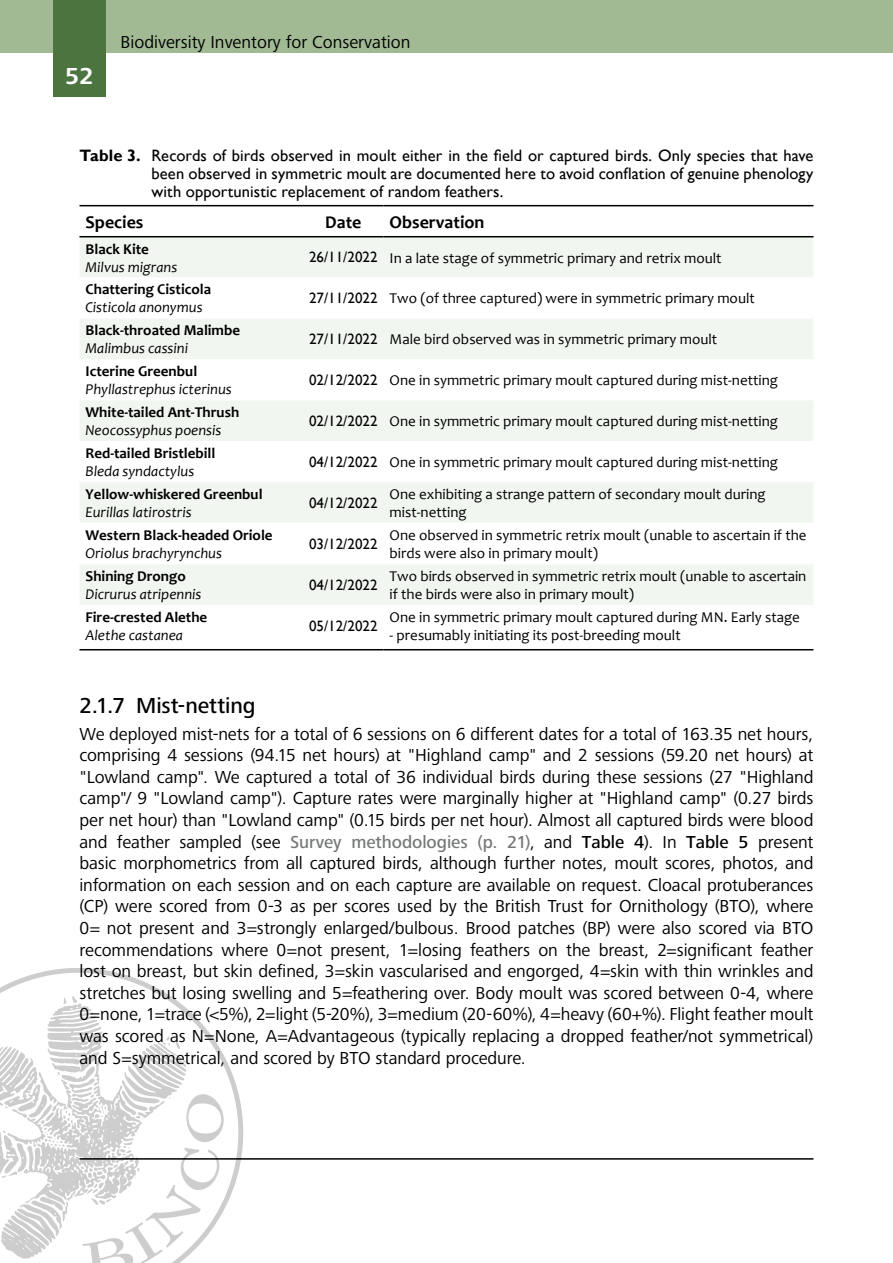
<style>
.page{position:relative;width:893px;height:1263px;background:#fff}
.page>*{position:absolute;margin:0;border:0;box-sizing:border-box;transform-origin:0 0}
.t1{font:700 24px "Frutiger Next";color:#fff}
.t2{font:500 22.5px "Frutiger Next";letter-spacing:-.005em;color:#000}
.t3{font:18px/21.6px "Frutiger Next";color:#000;text-align:justify}
.t4{font:700 18px "Candara";color:#000}
.t5{font:16.5px/18px "Gill Sans";letter-spacing:.005em;color:#000;text-align:justify}
.t6{font:15px/18px "Candara";color:#000}
.t7{font:700 15px "Candara";color:#000}
.t8{font:italic 15px "Candara";color:#000}
.t9{font:15px "Gill Sans";color:#000}
.s1{font-weight:700}
.s2{font-family:"Gill Sans"}
.s3{font-weight:500;color:#757779}
.s4{font-weight:500}
</style>
<div class="page">
<div style="left:0;top:0;width:893px;height:53px;background:#a1ba94"></div>
<div style="left:53px;top:0;width:53px;height:97px;background:#4b743f"></div>
<svg style="left:0;top:968px;width:244px;height:295px"></svg>
<hr style="left:79px;top:1158px;width:734px;height:2px;background:#000">
<div style="left:80px;top:237px;width:733px;height:40px;background:#f1f7f0"></div>
<svg style="left:80px;top:319px;width:733px;height:286px;fill:#f1f7f0"></svg>
<hr style="left:80px;top:205px;width:223px;height:1px;background:#000">
<hr style="left:303px;top:205px;width:81px;height:1px;background:#000">
<hr style="left:384px;top:205px;width:429px;height:1px;background:#000">
<hr style="left:80px;top:236px;width:223px;height:1px;background:#000">
<hr style="left:303px;top:236px;width:81px;height:1px;background:#000">
<hr style="left:384px;top:236px;width:429px;height:1px;background:#000">
<hr style="left:80px;top:649px;width:223px;height:1px;background:#000">
<hr style="left:303px;top:649px;width:81px;height:1px;background:#000">
<hr style="left:384px;top:649px;width:429px;height:1px;background:#000">
<h1 class="t1" style="left:65px;top:62px;width:30px">52</h1>
<p class="t3" style="left:121px;top:31px;width:291px">Biodiversity Inventory for Conservation</p>
<p class="t5" style="left:152px;top:147px;width:663px;text-indent:-72px"><span class="s1">Table 3.</span> Records of birds observed in moult either in the field or captured birds. Only species that have been observed in symmetric moult are documented here to avoid conflation of genuine phenology with opportunistic replacement of random feathers.</p>
<p class="t4" style="left:86px;top:211px;width:59px">Species</p>
<p class="t4" style="left:325px;top:211px;width:38px">Date</p>
<p class="t4" style="left:390px;top:211px;width:96px">Observation</p>
<p class="t7" style="left:86px;top:239px;width:65px">Black Kite</p>
<p class="t8" style="left:86px;top:257px;width:93px">Milvus migrans</p>
<p class="t6" style="left:309px;top:249px;width:414px"><span class="s2">26/11/2022</span> In a late stage of symmetric primary and retrix moult</p>
<p class="t7" style="left:86px;top:280px;width:127px">Chattering Cisticola</p>
<p class="t8" style="left:86px;top:298px;width:119px">Cisticola anonymus</p>
<p class="t7" style="left:86px;top:321px;width:156px">Black-throated Malimbe</p>
<p class="t8" style="left:86px;top:339px;width:104px">Malimbus cassini</p>
<p class="t7" style="left:86px;top:362px;width:113px">Icterine Greenbul</p>
<p class="t8" style="left:86px;top:380px;width:148px">Phyllastrephus icterinus</p>
<p class="t7" style="left:86px;top:403px;width:155px">White-tailed Ant-Thrush</p>
<p class="t8" style="left:86px;top:421px;width:137px">Neocossyphus poensis</p>
<p class="t7" style="left:86px;top:444px;width:131px">Red-tailed Bristlebill</p>
<p class="t8" style="left:86px;top:462px;width:110px">Bleda syndactylus</p>
<p class="t7" style="left:86px;top:485px;width:179px">Yellow-whiskered Greenbul</p>
<p class="t8" style="left:86px;top:503px;width:108px">Eurillas latirostris</p>
<p class="t7" style="left:86px;top:526px;width:189px">Western Black-headed Oriole</p>
<p class="t8" style="left:86px;top:544px;width:138px">Oriolus brachyrynchus</p>
<p class="t7" style="left:86px;top:567px;width:102px">Shining Drongo</p>
<p class="t8" style="left:86px;top:585px;width:117px">Dicrurus atripennis</p>
<p class="t7" style="left:86px;top:608px;width:123px">Fire-crested Alethe</p>
<p class="t8" style="left:86px;top:626px;width:99px">Alethe castanea</p>
<p class="t6" style="left:309px;top:289px;width:447px"><span class="s2">27/11/2022</span> Two (of three captured) were in symmetric primary moult</p>
<p class="t6" style="left:309px;top:330px;width:410px"><span class="s2">27/11/2022</span> Male bird observed was in symmetric primary moult</p>
<p class="t6" style="left:309px;top:371px;width:470px"><span class="s2">02/12/2022</span> One in symmetric primary moult captured during mist-netting</p>
<p class="t6" style="left:309px;top:412px;width:470px"><span class="s2">02/12/2022</span> One in symmetric primary moult captured during mist-netting</p>
<p class="t6" style="left:309px;top:453px;width:470px"><span class="s2">04/12/2022</span> One in symmetric primary moult captured during mist-netting</p>
<p class="t9" style="left:309px;top:494px;width:70px">04/12/2022</p>
<p class="t6" style="left:390px;top:485px;width:377px">One exhibiting a strange pattern of secondary moult during mist-netting</p>
<p class="t9" style="left:309px;top:535px;width:70px">03/12/2022</p>
<p class="t6" style="left:390px;top:526px;width:418px">One observed in symmetric retrix moult (unable to ascertain if the birds were also in primary moult)</p>
<p class="t9" style="left:309px;top:576px;width:70px">04/12/2022</p>
<p class="t6" style="left:390px;top:567px;width:418px">Two birds observed in symmetric retrix moult (unable to ascertain if the birds were also in primary moult)</p>
<p class="t9" style="left:309px;top:617px;width:70px">05/12/2022</p>
<p class="t6" style="left:390px;top:608px;width:412px">One in symmetric primary moult captured during MN. Early stage</p>
<p class="t6" style="left:390px;top:626px;width:293px">- presumably initiating its post-breeding moult</p>
<p class="t2" style="left:80px;top:693px;width:178px">2.1.7 Mist-netting</p>
<p class="t3" style="left:80px;top:723px;width:736px">We deployed mist-nets for a total of 6 sessions on 6 different dates for a total of 163.35 net hours, comprising 4 sessions (94.15 net hours) at "Highland camp" and 2 sessions (59.20 net hours) at "Lowland camp". We captured a total of 36 individual birds during these sessions (27 "Highland camp"/ 9 "Lowland camp"). Capture rates were marginally higher at "Highland camp" (0.27 birds per net hour) than "Lowland camp" (0.15 birds per net hour). Almost all captured birds were blood and feather sampled (see <span class="s3">Survey methodologies (p. 21)</span>, and <span class="s4">Table 4</span>). In <span class="s4">Table 5</span> present basic morphometrics from all captured birds, although further notes, moult scores, photos, and information on each session and on each capture are available on request. Cloacal protuberances (CP) were scored from 0-3 as per scores used by the British Trust for Ornithology (BTO), where 0= not present and 3=strongly enlarged/bulbous. Brood patches (BP) were also scored via BTO recommendations where 0=not present, 1=losing feathers on the breast, 2=significant feather lost on breast, but skin defined, 3=skin vascularised and engorged, 4=skin with thin wrinkles and stretches but losing swelling and 5=feathering over. Body moult was scored between 0-4, where 0=none, 1=trace (&lt;5%), 2=light (5-20%), 3=medium (20-60%), 4=heavy (60+%). Flight feather moult was scored as N=None, A=Advantageous (typically replacing a dropped feather/not symmetrical) and S=symmetrical, and scored by BTO standard procedure.</p>
</div>
